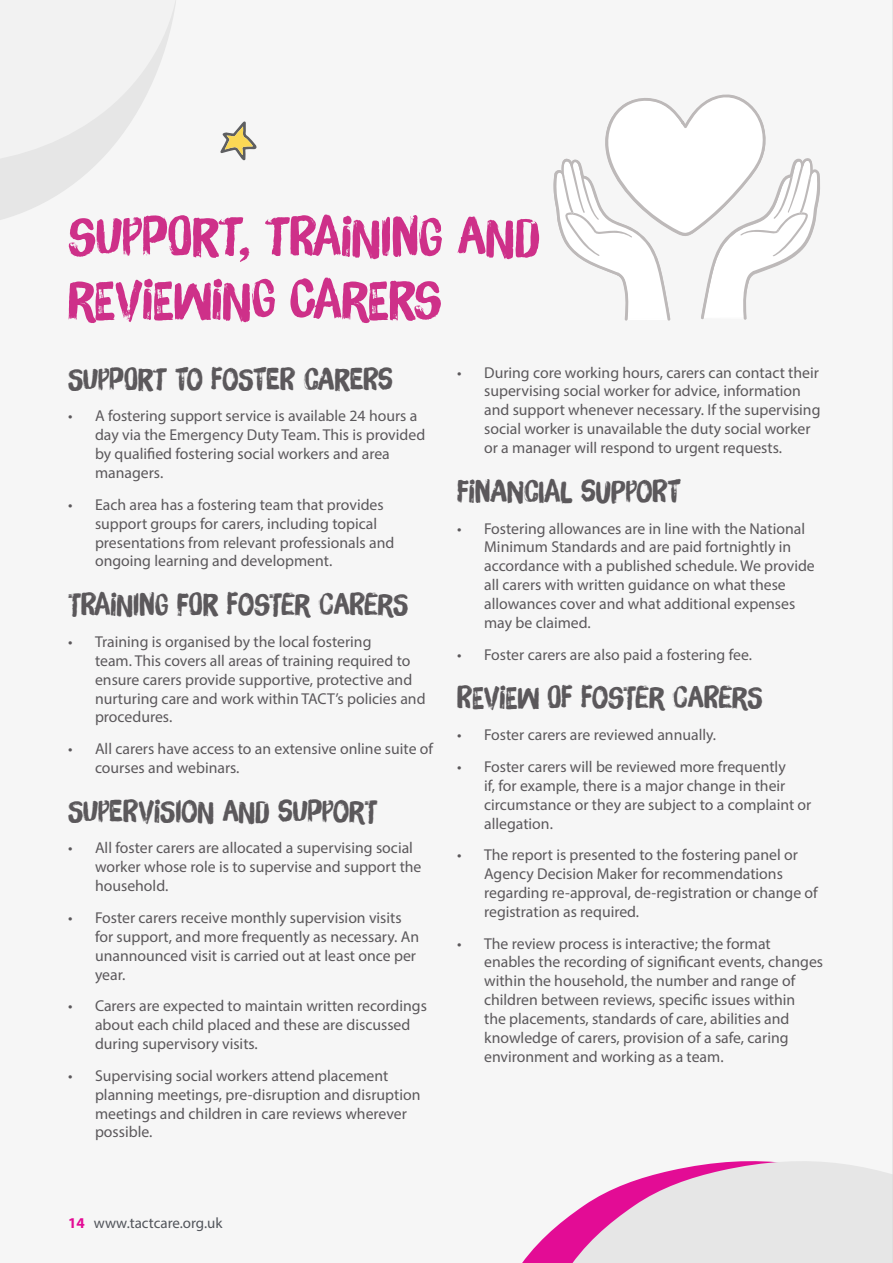
<style>
.page{position:relative;width:893px;height:1263px;background:#f6f6f6}
.page>*{position:absolute;margin:0;border:0;box-sizing:border-box;transform-origin:0 0}
.t1{font:52.5px/63px "Brush Up";color:#ce3089}
.t2{font:30px "Brush Up";color:#5b585b}
.t3{font:15.75px/18.9px "Myriad Pro";color:#5b585b}
.t4{font:15px "Myriad Pro";color:#52555b}
.s1{font-weight:700;color:#e30c95}
</style>
<div class="page">
<svg style="left:220px;top:121px;width:37px;height:40px"></svg>
<svg style="left:522px;top:1161px;width:370px;height:102px"></svg>
<svg style="left:0;top:0;width:176px;height:220px"></svg>
<svg style="left:553px;top:94px;width:267px;height:227px"></svg>
<hr style="left:892px;top:0;width:1px;height:1263px;background:#d9d7d8">
<h1 class="t1" style="left:68px;top:205px;width:473px">SUPPORT, TRAINING AND<br>REVIEWING CARERS</h1>
<h2 class="t2" style="left:68px;top:361px;width:326px">SUPPORT TO FOSTER CARERS</h2>
<p class="t3" style="left:95px;top:406px;width:332px;text-indent:-27px">• A fostering support service is available 24 hours a day via the Emergency Duty Team. This is provided by qualified fostering social workers and area managers.</p>
<p class="t3" style="left:95px;top:495px;width:301px;text-indent:-27px">• Each area has a fostering team that provides support groups for carers, including topical presentations from relevant professionals and ongoing learning and development.</p>
<h2 class="t2" style="left:68px;top:587px;width:341px">TRAINING FOR FOSTER CARERS</h2>
<p class="t3" style="left:95px;top:632px;width:332px;text-indent:-27px">• Training is organised by the local fostering<br>team. This covers all areas of training required to ensure carers provide supportive, protective and nurturing care and work within TACT’s policies and procedures.</p>
<p class="t3" style="left:95px;top:739px;width:340px;text-indent:-27px">• All carers have access to an extensive online suite of courses and webinars.</p>
<h2 class="t2" style="left:68px;top:793px;width:311px">SUPERVISION AND SUPPORT</h2>
<p class="t3" style="left:95px;top:838px;width:328px;text-indent:-27px">• All foster carers are allocated a supervising social worker whose role is to supervise and support the household.</p>
<p class="t3" style="left:95px;top:908px;width:326px;text-indent:-27px">• Foster carers receive monthly supervision visits for support, and more frequently as necessary. An unannounced visit is carried out at least once per year.</p>
<p class="t3" style="left:95px;top:996px;width:333px;text-indent:-27px">• Carers are expected to maintain written recordings about each child placed and these are discussed during supervisory visits.</p>
<p class="t3" style="left:95px;top:1066px;width:327px;text-indent:-27px">• Supervising social workers attend placement planning meetings, pre-disruption and disruption meetings and children in care reviews wherever possible.</p>
<p class="t3" style="left:484px;top:363px;width:338px;text-indent:-27px">• During core working hours, carers can contact their supervising social worker for advice, information and support whenever necessary. If the supervising social worker is unavailable the duty social worker or a manager will respond to urgent requests.</p>
<h2 class="t2" style="left:457px;top:473px;width:225px">FINANCIAL SUPPORT</h2>
<p class="t3" style="left:484px;top:519px;width:332px;text-indent:-27px">• Fostering allowances are in line with the National Minimum Standards and are paid fortnightly in accordance with a published schedule. We provide all carers with written guidance on what these allowances cover and what additional expenses may be claimed.</p>
<p class="t3" style="left:457px;top:645px;width:296px">• Foster carers are also paid a fostering fee.</p>
<h2 class="t2" style="left:457px;top:680px;width:306px">REVIEW OF FOSTER CARERS</h2>
<p class="t3" style="left:457px;top:725px;width:261px">• Foster carers are reviewed annually.</p>
<p class="t3" style="left:484px;top:757px;width:329px;text-indent:-27px">• Foster carers will be reviewed more frequently<br>if, for example, there is a major change in their circumstance or they are subject to a complaint or allegation.</p>
<p class="t3" style="left:484px;top:845px;width:335px;text-indent:-27px">• The report is presented to the fostering panel or Agency Decision Maker for recommendations regarding re-approval, de-registration or change of registration as required.</p>
<p class="t3" style="left:484px;top:933px;width:341px;text-indent:-27px">• The review process is interactive; the format enables the recording of significant events, changes within the household, the number and range of children between reviews, specific issues within<br>the placements, standards of care, abilities and knowledge of carers, provision of a safe, caring environment and working as a team.</p>
<p class="t4" style="left:68px;top:1214px;width:156px"><span class="s1">14</span> www.tactcare.org.uk</p>
</div>
